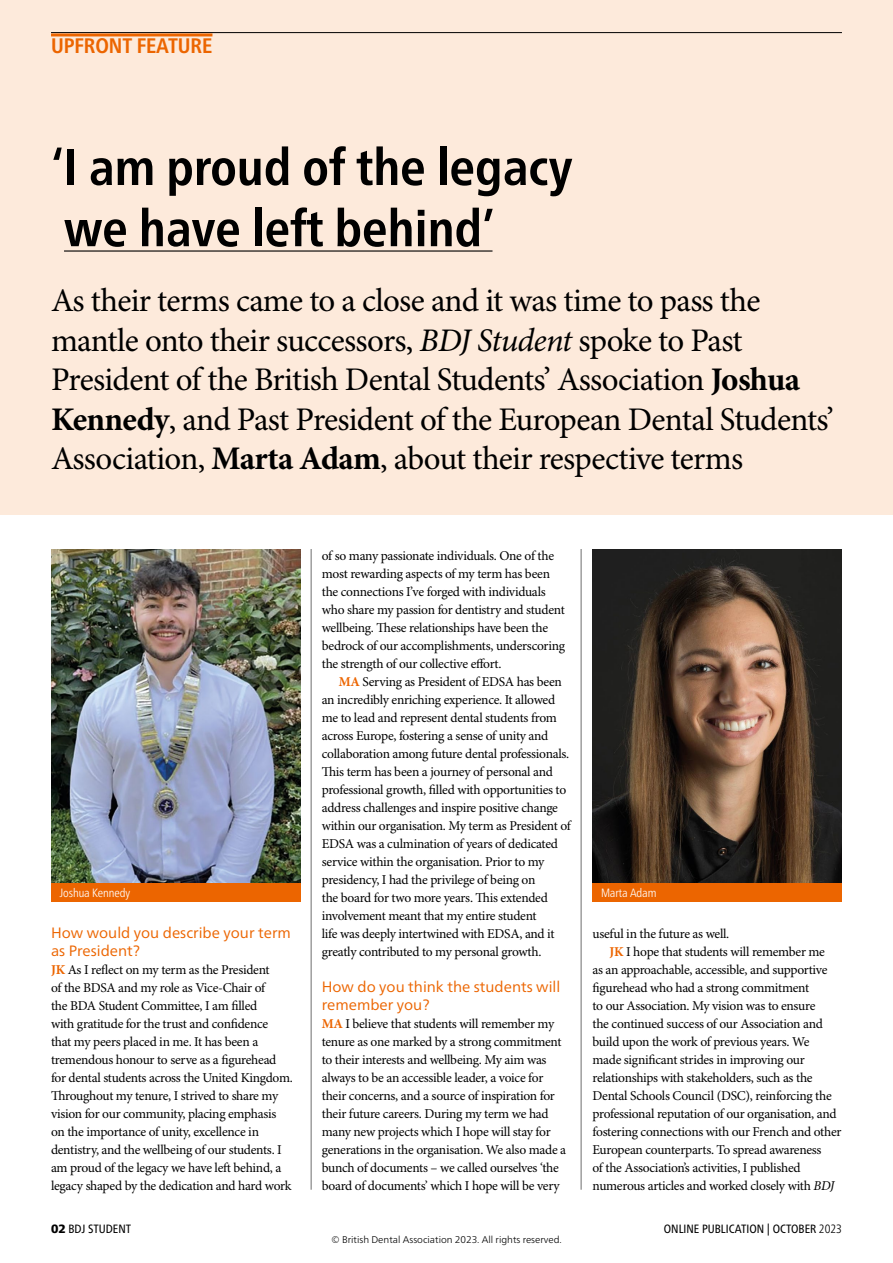
<style>
.page{position:relative;width:893px;height:1263px;background:#fff}
.page>*{position:absolute;margin:0;border:0;box-sizing:border-box;transform-origin:0 0}
.Title_head{font:700 condensed 51px/61.2px "Frutiger Neue LT Pro";color:#000}
.Trailer_byline{font:33px/39.6px "Minion Pro";letter-spacing:-.025em;color:#000}
.t1{font:700 condensed 21px "Frutiger Neue LT Pro";letter-spacing:-.005em;color:#ec6500}
.Para_Question_subhea{font:15px/18px "Frutiger Neue LT Pro";color:#ec6500}
.Para_body{font:13.5px/18px "Minion Pro";letter-spacing:-.02em;color:#000}
.Para_body_1st{font:13.5px/18px "Minion Pro";letter-spacing:-.02em;color:#000}
.t2{font:condensed 12px "Frutiger Neue LT Pro";color:#000}
.Image_Caption_fig_ca{font:300 condensed 12px "Frutiger Neue LT Pro";letter-spacing:-.005em;color:#fff}
.t3{font:300 9.75px "Frutiger Neue LT Pro";color:#000}
.s1{font-style:italic}
.s2{font-weight:700}
.s3{font-weight:700;color:#ec6500}
.s4{font-weight:900;font-stretch:normal}
.s5{font-weight:300}
</style>
<div class="page">
<div style="left:0;top:0;width:893px;height:514px;background:#fdeadb"></div>
<hr style="left:311px;top:549px;width:1px;height:641px;background:#6e6e6e">
<hr style="left:581px;top:549px;width:1px;height:641px;background:#6e6e6e">
<hr style="left:64px;top:250px;width:428px;height:2px;background:#000">
<img style="left:51px;top:549px;width:249px;height:335px">
<div style="left:51px;top:884px;width:249px;height:18px;background:#ec6500"></div>
<img style="left:592px;top:549px;width:250px;height:335px">
<div style="left:592px;top:884px;width:250px;height:18px;background:#ec6500"></div>
<hr style="left:51px;top:32px;width:791px;height:1px;background:#000">
<hr style="left:51px;top:33px;width:161px;height:3px;background:#ec6500">
<h3 class="t1" style="left:51px;top:34px;width:163px">UPFRONT FEATURE</h3>
<p class="Title_head" style="left:51px;top:136px;width:523px">‘I am proud of the legacy we have left behind’</p>
<p class="Trailer_byline" style="left:51px;top:282px;width:784px">As their terms came to a close and it was time to pass the mantle onto their successors, <span class="s1">BDJ Student</span> spoke to Past President of the British Dental Students’ Association <span class="s2">Joshua Kennedy</span>, and Past President of the European Dental Students’ Association, <span class="s2">Marta Adam</span>, about their respective terms</p>
<p class="Para_body_1st" style="left:322px;top:547px;width:245px">of so many passionate individuals. One of the most rewarding aspects of my term has been the connections I’ve forged with individuals who share my passion for dentistry and student wellbeing. These relationships have been the bedrock of our accomplishments, underscoring the strength of our collective effort.</p>
<p class="Para_body" style="left:322px;top:673px;width:251px;text-indent:17px"><span class="s3">MA</span> Serving as President of EDSA has been an incredibly enriching experience. It allowed me to lead and represent dental students from across Europe, fostering a sense of unity and collaboration among future dental professionals.<br>This term has been a journey of personal and professional growth, filled with opportunities to address challenges and inspire positive change within our organisation. My term as President of EDSA was a culmination of years of dedicated service within the organisation. Prior to my presidency, I had the privilege of being on<br>the board for two more years. This extended involvement meant that my entire student<br>life was deeply intertwined with EDSA, and it greatly contributed to my personal growth.</p>
<p class="Para_Question_subhea" style="left:322px;top:977px;width:240px">How do you think the students will remember you?</p>
<p class="Para_body_1st" style="left:322px;top:1015px;width:246px"><span class="s3">MA</span> I believe that students will remember my tenure as one marked by a strong commitment to their interests and wellbeing. My aim was always to be an accessible leader, a voice for their concerns, and a source of inspiration for their future careers. During my term we had many new projects which I hope will stay for generations in the organisation. We also made a bunch of documents – we called ourselves ‘the board of documents’ which I hope will be very</p>
<p class="Image_Caption_fig_ca" style="left:60px;top:886px;width:72px">Joshua Kennedy</p>
<p class="Image_Caption_fig_ca" style="left:601px;top:886px;width:57px">Marta Adam</p>
<p class="Para_Question_subhea" style="left:51px;top:923px;width:241px">How would you describe your term as President?</p>
<p class="Para_body_1st" style="left:51px;top:961px;width:243px"><span class="s3">JK</span> As I reflect on my term as the President<br>of the BDSA and my role as Vice-Chair of<br>the BDA Student Committee, I am filled<br>with gratitude for the trust and confidence<br>that my peers placed in me. It has been a tremendous honour to serve as a figurehead for dental students across the United Kingdom.<br>Throughout my tenure, I strived to share my vision for our community, placing emphasis on the importance of unity, excellence in dentistry, and the wellbeing of our students. I am proud of the legacy we have left behind, a legacy shaped by the dedication and hard work</p>
<p class="Para_body_1st" style="left:592px;top:925px;width:138px">useful in the future as well.</p>
<p class="Para_body" style="left:592px;top:943px;width:250px;text-indent:17px"><span class="s3">JK</span> I hope that students will remember me<br>as an approachable, accessible, and supportive figurehead who had a strong commitment<br>to our Association. My vision was to ensure<br>the continued success of our Association and build upon the work of previous years. We made significant strides in improving our relationships with stakeholders, such as the Dental Schools Council (DSC), reinforcing the professional reputation of our organisation, and fostering connections with our French and other European counterparts. To spread awareness<br>of the Association’s activities, I published numerous articles and worked closely with <span class="s1">BDJ</span></p>
<p class="t2" style="left:51px;top:1221px;width:82px"><span class="s4">02</span> BDJ STUDENT</p>
<p class="t2" style="left:664px;top:1221px;width:180px">ONLINE PUBLICATION | OCTOBER <span class="s5">2023</span></p>
<p class="t3" style="left:331px;top:1234px;width:232px">© British Dental Association 2023. All rights reserved.</p>
</div>
